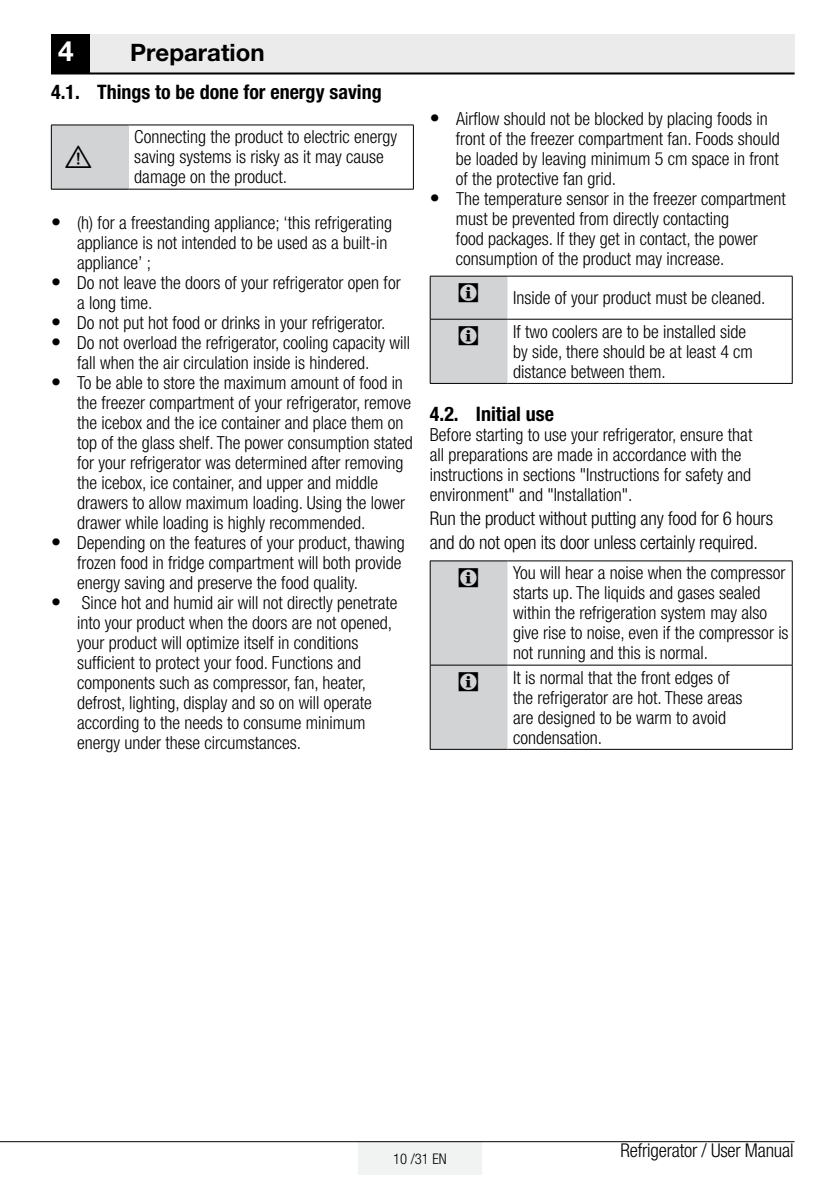
<style>
.page{position:relative;width:840px;height:1191px;background:#fff}
.page>*{position:absolute;margin:0;border:0;box-sizing:border-box;transform-origin:0 0}
.t1{font:28px "ZIWARNUN";color:#000}
.t2{font:700 28px "Helvetica Neue LT Pro";color:#fff}
.t3{font:700 24px "Helvetica Neue LT Pro";color:#000}
.t4{font:700 condensed 20px "Helvetica Neue LT Pro";color:#000}
.t5{font:300 condensed 19px/24px "Helvetica Neue LT Pro";letter-spacing:-.01em;color:#000}
.t6{font:300 condensed 18px/20px "Helvetica Neue LT Pro";color:#000}
.t7{font:300 condensed 14.6px "Helvetica Neue LT Pro";color:#000}
.s1{font-weight:700;font-size:20px}
.s2{font-family:"ZIWARNUN";font-weight:400;font-stretch:normal;font-size:28px}
</style>
<div class="page">
<div style="left:358px;top:1141px;width:123px;height:33px;background:#f1f2f2"></div>
<hr style="left:0;top:1141px;width:794px;height:1px;background:#000">
<div style="left:51px;top:34px;width:39px;height:40px;background:#000"></div>
<div style="left:90px;top:34px;width:704px;height:40px;background:#ebebec"></div>
<hr style="left:51px;top:72px;width:743px;height:2px;background:#000">
<div style="left:51px;top:125px;width:78px;height:64px;background:#d1d3d4"></div>
<hr style="left:51px;top:189px;width:78px;height:1px;background:#000">
<hr style="left:129px;top:189px;width:284px;height:1px;background:#000">
<hr style="left:51px;top:125px;width:1px;height:64px;background:#000">
<hr style="left:413px;top:125px;width:1px;height:64px;background:#000">
<hr style="left:51px;top:125px;width:78px;height:1px;background:#000">
<hr style="left:129px;top:125px;width:284px;height:1px;background:#000">
<div style="left:430px;top:277px;width:77px;height:106px;background:#d1d3d4"></div>
<hr style="left:429px;top:276px;width:1px;height:43px;background:#000">
<hr style="left:791px;top:276px;width:1px;height:43px;background:#000">
<hr style="left:429px;top:319px;width:1px;height:64px;background:#000">
<hr style="left:791px;top:319px;width:1px;height:64px;background:#000">
<hr style="left:429px;top:383px;width:78px;height:1px;background:#000">
<hr style="left:507px;top:383px;width:285px;height:1px;background:#000">
<hr style="left:429px;top:276px;width:78px;height:1px;background:#000">
<hr style="left:507px;top:276px;width:285px;height:1px;background:#000">
<hr style="left:429px;top:319px;width:78px;height:1px;background:#000">
<hr style="left:507px;top:319px;width:285px;height:1px;background:#000">
<div style="left:430px;top:561px;width:77px;height:188px;background:#d1d3d4"></div>
<hr style="left:429px;top:561px;width:1px;height:104px;background:#000">
<hr style="left:791px;top:561px;width:1px;height:104px;background:#000">
<hr style="left:429px;top:665px;width:1px;height:84px;background:#000">
<hr style="left:791px;top:665px;width:1px;height:84px;background:#000">
<hr style="left:429px;top:749px;width:78px;height:1px;background:#000">
<hr style="left:507px;top:749px;width:285px;height:1px;background:#000">
<hr style="left:429px;top:560px;width:78px;height:1px;background:#000">
<hr style="left:507px;top:560px;width:285px;height:1px;background:#000">
<hr style="left:429px;top:665px;width:78px;height:1px;background:#000">
<hr style="left:507px;top:665px;width:285px;height:1px;background:#000">
<h1 class="t2" style="left:58px;top:34px;width:17px">4</h1>
<h2 class="t3" style="left:130px;top:38px;width:136px">Preparation</h2>
<p class="t4" style="left:51px;top:80px;width:332px">4.1. Things to be done for energy saving</p>
<p class="t6" style="left:134px;top:127px;width:264px">Connecting the product to electric energy saving systems is risky as it may cause damage on the product.</p>
<p class="t6" style="left:77px;top:213px;width:316px;text-indent:-26px"><span class="s1">•</span> (h) for a freestanding appliance; ‘this refrigerating appliance is not intended to be used as a built-in appliance’ ;</p>
<p class="t6" style="left:77px;top:273px;width:325px;text-indent:-26px"><span class="s1">•</span> Do not leave the doors of your refrigerator open for a long time.</p>
<p class="t6" style="left:51px;top:313px;width:336px"><span class="s1">•</span> Do not put hot food or drinks in your refrigerator.</p>
<p class="t6" style="left:77px;top:333px;width:334px;text-indent:-26px"><span class="s1">•</span> Do not overload the refrigerator, cooling capacity will fall when the air circulation inside is hindered.</p>
<p class="t6" style="left:77px;top:373px;width:337px;text-indent:-26px"><span class="s1">•</span> To be able to store the maximum amount of food in the freezer compartment of your refrigerator, remove the icebox and the ice container and place them on top of the glass shelf. The power consumption stated for your refrigerator was determined after removing the icebox, ice container, and upper and middle drawers to allow maximum loading. Using the lower drawer while loading is highly recommended.</p>
<p class="t6" style="left:77px;top:533px;width:329px;text-indent:-26px"><span class="s1">•</span> Depending on the features of your product, thawing frozen food in fridge compartment will both provide energy saving and preserve the food quality.</p>
<p class="t6" style="left:77px;top:593px;width:322px;text-indent:-26px"><span class="s1">•</span> Since hot and humid air will not directly penetrate into your product when the doors are not opened, your product will optimize itself in conditions sufficient to protect your food. Functions and components such as compressor, fan, heater, defrost, lighting, display and so on will operate according to the needs to consume minimum energy under these circumstances.</p>
<h1 class="t1" style="left:66px;top:142px;width:29px">A</h1>
<p class="t6" style="left:455px;top:108px;width:325px;text-indent:-26px"><span class="s1">•</span> Airflow should not be blocked by placing foods in front of the freezer compartment fan. Foods should be loaded by leaving minimum 5 cm space in front of the protective fan grid.</p>
<p class="t6" style="left:455px;top:188px;width:331px;text-indent:-26px"><span class="s1">•</span> The temperature sensor in the freezer compartment must be prevented from directly contacting<br>food packages. If they get in contact, the power consumption of the product may increase.</p>
<p class="t6" style="left:457px;top:281px;width:310px;line-height:33.6px"><span class="s2">C</span> Inside of your product must be cleaned.<br><span class="s2">C</span> If two coolers are to be installed side</p>
<p class="t6" style="left:513px;top:341px;width:241px">by side, there should be at least 4 cm distance between them.</p>
<p class="t4" style="left:429px;top:401px;width:126px">4.2. Initial use</p>
<p class="t6" style="left:429px;top:424px;width:324px">Before starting to use your refrigerator, ensure that all preparations are made in accordance with the instructions in sections "Instructions for safety and environment" and "Installation".</p>
<p class="t5" style="left:429px;top:506px;width:344px">Run the product without putting any food for 6 hours and do not open its door unless certainly required.</p>
<p class="t6" style="left:513px;top:563px;width:277px;text-indent:-56px"><span class="s2">C</span> You will hear a noise when the compressor starts up. The liquids and gases sealed within the refrigeration system may also give rise to noise, even if the compressor is not running and this is normal.</p>
<p class="t6" style="left:513px;top:667px;width:230px;text-indent:-56px"><span class="s2">C</span> It is normal that the front edges of the refrigerator are hot. These areas are designed to be warm to avoid condensation.</p>
<p class="t7" style="left:393px;top:1150px;width:55px">10 /31 EN</p>
<p class="t5" style="left:620px;top:1138px;width:174px">Refrigerator / User Manual</p>
</div>
